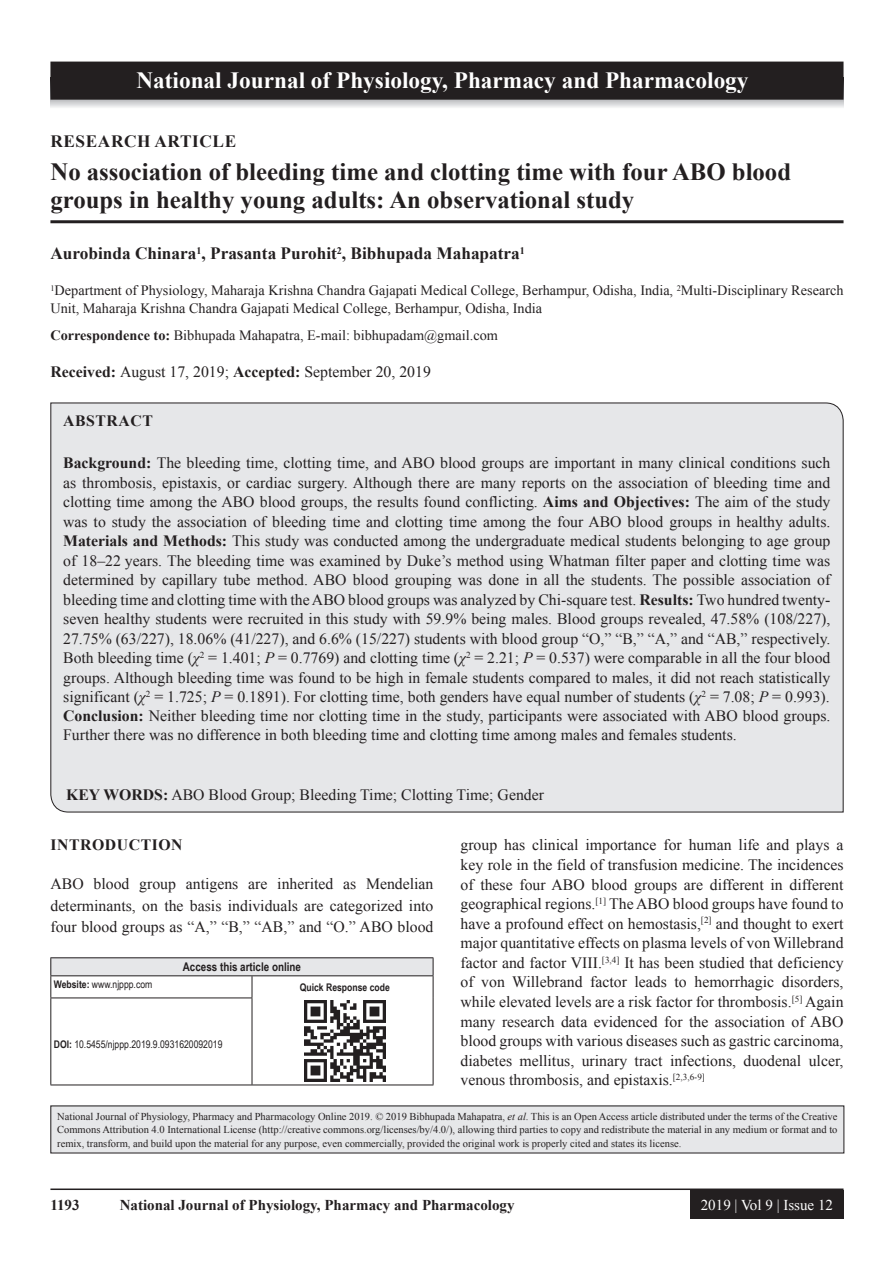
<style>
.page{position:relative;width:894px;height:1263px;background:#fff}
.page>*{position:absolute;margin:0;border:0;box-sizing:border-box;transform-origin:0 0}
.AT{font:700 24.75px/28.5px "Times New Roman";color:#231f20}
.JN_1{font:700 23.25px "Times New Roman";color:#fff}
.AU{font:700 17.25px "Times New Roman";color:#231f20}
.AH{font:700 17.25px "Times New Roman";letter-spacing:.035em;color:#231f20}
.ABS{font:15.75px/19.5px "Times New Roman";color:#231f20;text-align:justify}
.TX{font:15.75px/19.6px "Times New Roman";color:#231f20;text-align:justify}
.KWD{font:15.75px "Times New Roman";color:#231f20}
.ABSH{font:700 15.75px "Times New Roman";letter-spacing:.035em;color:#231f20}
.RF{font:700 15px "Times New Roman";color:#231f20}
.RF_VOL{font:15px "Times New Roman";color:#fff}
.AFF{font:14.25px/18px "Times New Roman";color:#231f20}
.ADD{font:14.25px "Times New Roman";color:#231f20}
.AAO{font:700 12px "Arial Narrow";color:#231f20}
.JN_TX{font:10.5px/13.5px "Times New Roman";color:#231f20;text-align:justify}
.Web{font:10.5px "Arial Narrow";color:#231f20}
.QR{font:700 10.5px "Arial Narrow";color:#231f20}
.s1{font-weight:700}
.s2{font-style:italic}
</style>
<div class="page">
<hr style="left:50px;top:1188px;width:793px;height:2px;background:#231f20">
<div style="left:690px;top:1190px;width:153px;height:28px;background:#231f20"></div>
<hr style="left:50px;top:220px;width:793px;height:3px;background:#231f20">
<div style="left:50px;top:402px;width:793px;height:410px;background:#e6e7e9"></div>
<div style="left:51px;top:957px;width:382px;height:18px;background:#e6e7e9"></div>
<svg style="left:251px;top:976px;width:1px;height:21px"></svg>
<hr style="left:50px;top:997px;width:202px;height:1px;background:#231f20">
<hr style="left:50px;top:998px;width:1px;height:86px;background:#231f20">
<hr style="left:251px;top:998px;width:1px;height:86px;background:#231f20">
<hr style="left:50px;top:1084px;width:202px;height:1px;background:#231f20">
<hr style="left:432px;top:998px;width:1px;height:86px;background:#231f20">
<hr style="left:252px;top:1084px;width:181px;height:1px;background:#231f20">
<hr style="left:50px;top:957px;width:202px;height:1px;background:#231f20">
<hr style="left:252px;top:957px;width:181px;height:1px;background:#231f20">
<svg style="left:50px;top:958px;width:1px;height:39px"></svg>
<svg style="left:432px;top:958px;width:1px;height:40px"></svg>
<hr style="left:50px;top:975px;width:202px;height:1px;background:#231f20">
<hr style="left:252px;top:975px;width:181px;height:1px;background:#231f20">
<img style="left:304px;top:1000px;width:81px;height:81px">
<div style="left:51px;top:1106px;width:792px;height:47px;background:#e6e7e9"></div>
<svg style="left:51px;top:100px;width:792px;height:8px;background:#d9dadc"></svg>
<div style="left:51px;top:62px;width:791px;height:37px;background:#231f20"></div>
<div style="left:50px;top:62px;width:793px;height:38px;border:2px solid #231f20"></div>
<p class="JN_1" style="left:136px;top:64px;width:613px">National Journal of Physiology, Pharmacy and Pharmacology</p>
<p class="AH" style="left:50px;top:128px;width:187px">RESEARCH ARTICLE</p>
<p class="AT" style="left:50px;top:156px;width:742px">No association of bleeding time and clotting time with four ABO blood groups in healthy young adults: An observational study</p>
<p class="AU" style="left:50px;top:241px;width:476px">Aurobinda Chinara<sup>1</sup>, Prasanta Purohit<sup>2</sup>, Bibhupada Mahapatra<sup>1</sup></p>
<p class="AFF" style="left:50px;top:281px;width:794px"><sup>1</sup>Department of Physiology, Maharaja Krishna Chandra Gajapati Medical College, Berhampur, Odisha, India, <sup>2</sup>Multi-Disciplinary Research<br>Unit, Maharaja Krishna Chandra Gajapati Medical College, Berhampur, Odisha, India</p>
<p class="ADD" style="left:50px;top:325px;width:449px"><span class="s1">Correspondence to:</span> Bibhupada Mahapatra, E-mail: bibhupadam@gmail.com</p>
<p class="TX" style="left:50px;top:361px;width:382px"><span class="s1">Received:</span> August 17, 2019; <span class="s1">Accepted:</span> September 20, 2019</p>
<p class="ABSH" style="left:63px;top:409px;width:91px">ABSTRACT</p>
<p class="ABS" style="left:63px;top:452px;width:768px"><span class="s1">Background:</span> The bleeding time, clotting time, and ABO blood groups are important in many clinical conditions such as thrombosis, epistaxis, or cardiac surgery. Although there are many reports on the association of bleeding time and clotting time among the ABO blood groups, the results found conflicting. <span class="s1">Aims and Objectives:</span> The aim of the study was to study the association of bleeding time and clotting time among the four ABO blood groups in healthy adults.<br><span class="s1">Materials and Methods:</span> This study was conducted among the undergraduate medical students belonging to age group of 18–22 years. The bleeding time was examined by Duke’s method using Whatman filter paper and clotting time was determined by capillary tube method. ABO blood grouping was done in all the students. The possible association of bleeding time and clotting time with the ABO blood groups was analyzed by Chi-square test. <span class="s1">Results:</span> Two hundred twenty&shy;seven healthy students were recruited in this study with 59.9% being males. Blood groups revealed, 47.58% (108/227), 27.75% (63/227), 18.06% (41/227), and 6.6% (15/227) students with blood group “O,” “B,” “A,” and “AB,” respectively.<br>Both bleeding time (<span class="s2">χ</span><sup>2</sup> = 1.401; <span class="s2">P</span> = 0.7769) and clotting time (<span class="s2">χ</span><sup>2</sup> = 2.21; <span class="s2">P</span> = 0.537) were comparable in all the four blood groups. Although bleeding time was found to be high in female students compared to males, it did not reach statistically significant (<span class="s2">χ</span><sup>2</sup> = 1.725; <span class="s2">P</span> = 0.1891). For clotting time, both genders have equal number of students (<span class="s2">χ</span><sup>2</sup> = 7.08; <span class="s2">P</span> = 0.993).</p>
<p class="TX" style="left:63px;top:705px;width:768px;line-height:18.8px"><span class="s1">Conclusion:</span> Neither bleeding time nor clotting time in the study, participants were associated with ABO blood groups.<br>Further there was no difference in both bleeding time and clotting time among males and females students.</p>
<p class="KWD" style="left:66px;top:783px;width:479px"><span class="s1">KEY WORDS:</span> ABO Blood Group; Bleeding Time; Clotting Time; Gender</p>
<h1 class="ABSH" style="left:50px;top:833px;width:134px">INTRODUCTION</h1>
<p class="TX" style="left:50px;top:873px;width:384px;line-height:21.3px">ABO blood group antigens are inherited as Mendelian determinants, on the basis individuals are categorized into four blood groups as “A,” “B,” “AB,” and “O.” ABO blood</p>
<p class="AAO" style="left:183px;top:958px;width:120px">Access this article online</p>
<p class="Web" style="left:54px;top:976px;width:100px"><span class="s1">Website:</span> www.njppp.com</p>
<p class="QR" style="left:300px;top:979px;width:91px">Quick Response code</p>
<p class="TX" style="left:460px;top:834px;width:384px">group has clinical importance for human life and plays a key role in the field of transfusion medicine. The incidences of these four ABO blood groups are different in different geographical regions.<sup>[1]</sup> The ABO blood groups have found to have a profound effect on hemostasis,<sup>[2]</sup> and thought to exert major quantitative effects on plasma levels of von Willebrand factor and factor VIII.<sup>[3,4]</sup> It has been studied that deficiency of von Willebrand factor leads to hemorrhagic disorders, while elevated levels are a risk factor for thrombosis.<sup>[5]</sup> Again many research data evidenced for the association of ABO blood groups with various diseases such as gastric carcinoma, diabetes mellitus, urinary tract infections, duodenal ulcer, venous thrombosis, and epistaxis.<sup>[2,3,6-9]</sup></p>
<p class="Web" style="left:54px;top:1037px;width:170px"><span class="s1">DOI:</span> 10.5455/njppp.2019.9.0931620092019</p>
<p class="JN_TX" style="left:57px;top:1109px;width:781px">National Journal of Physiology, Pharmacy and Pharmacology Online 2019. © 2019 Bibhupada Mahapatra, <span class="s2">et al</span>. This is an Open Access article distributed under the terms of the Creative Commons Attribution 4.0 International License (http://creative commons.org/licenses/by/4.0/), allowing third parties to copy and redistribute the material in any medium or format and to remix, transform, and build upon the material for any purpose, even commercially, provided the original work is properly cited and states its license.</p>
<p class="RF" style="left:50px;top:1194px;width:31px">1193</p>
<p class="RF" style="left:120px;top:1194px;width:396px">National Journal of Physiology, Pharmacy and Pharmacology</p>
<p class="RF_VOL" style="left:700px;top:1193px;width:134px">2019 | Vol 9 | Issue 12</p>
</div>
